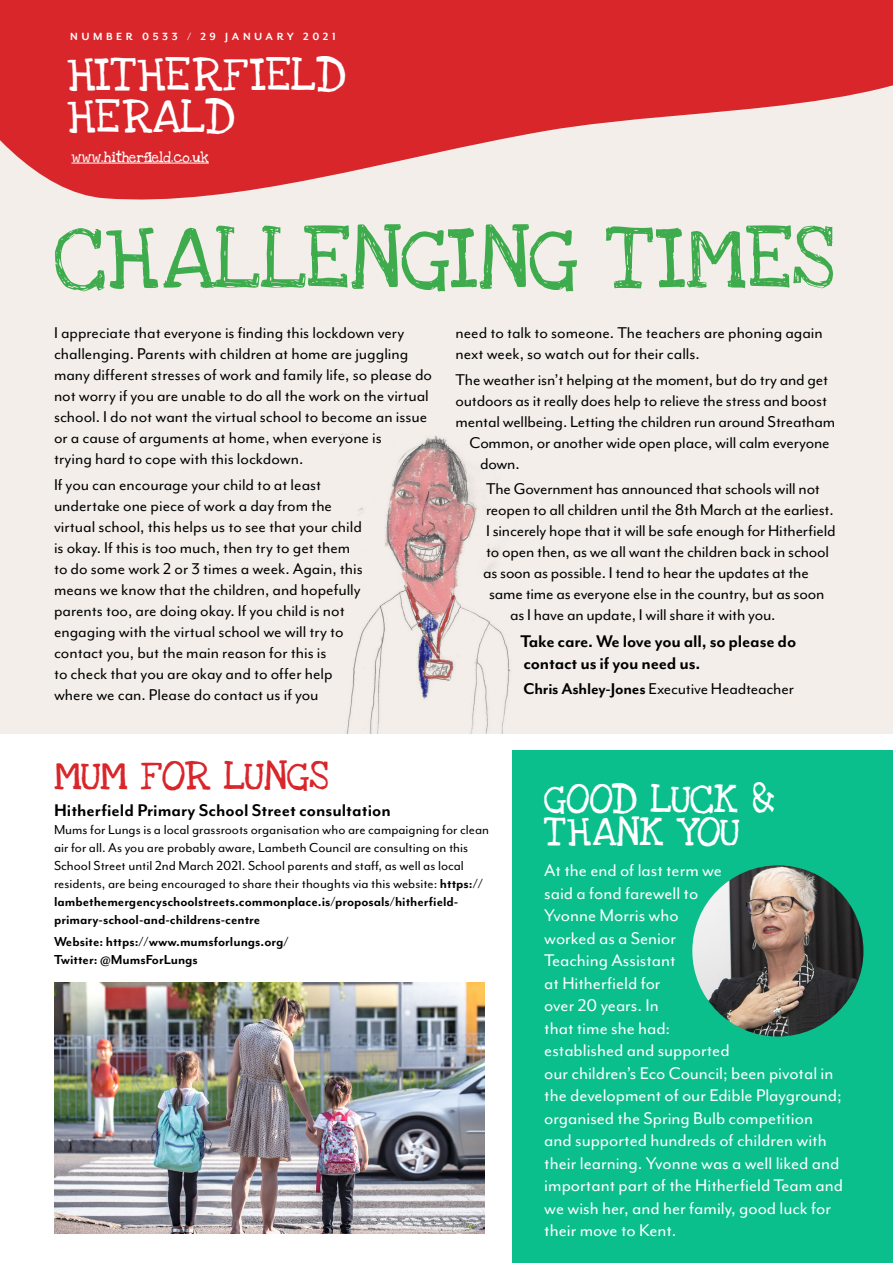
<style>
.page{position:relative;width:893px;height:1263px;background:#fff}
.page>*{position:absolute;margin:0;border:0;box-sizing:border-box;transform-origin:0 0}
.t1{font:66px "Love Ya Like A Sister";color:#3eac4d}
.t2{font:35.1px/42.2px "Love Ya Like A Sister Solid";color:#fff}
.t3{font:30px/33px "Love Ya Like A Sister Solid";color:#fff}
.t4{font:30px "Love Ya Like A Sister Solid";color:#d8262b}
.t5{font:19.5px/22.5px "Mr Eaves Mod OT";color:#fff}
.t6{font:700 19.5px/22.5px "Mr Eaves Mod OT";letter-spacing:-.01em;color:#000}
.t7{font:18px/21px "Mr Eaves Mod OT";color:#000}
.t8{font:15px/18px "Mr Eaves Mod OT";color:#000}
.t9{font:700 15px/18px "Mr Eaves Mod OT";color:#000}
.t10{font:700 12px "Mr Eaves San OT";letter-spacing:.3em;color:#fff}
.t11{font:10.5px "Love Ya Like A Sister Solid";color:#fff}
.s1{font-weight:700}
</style>
<div class="page">
<div style="left:0;top:43px;width:893px;height:690px;background:#f3eeea"></div>
<img style="left:341px;top:431px;width:170px;height:302px">
<svg style="left:0;top:0;width:893px;height:200px;fill:#d8262b"></svg>
<hr style="left:71px;top:163px;width:138px;height:1px;background:#fff">
<div style="left:512px;top:750px;width:381px;height:513px;background:#0abf8c"></div>
<img style="left:692px;top:865px;width:171px;height:171px;border-radius:86px">
<img style="left:54px;top:982px;width:431px;height:252px">
<p class="t10" style="left:70px;top:30px;width:267px">NUMBER 0533 / 29 JANUARY 2021</p>
<h2 class="t2" style="left:67px;top:55px;width:280px">HIT HERF IELD<br>HERALD</h2>
<p class="t11" style="left:71px;top:149px;width:139px">www.hitherfield.co.uk</p>
<h1 class="t1" style="left:54px;top:203px;width:782px">CHALLENGING T IMES</h1>
<p class="t7" style="left:54px;top:323px;width:380px">I appreciate that everyone is finding this lockdown very challenging. Parents with children at home are juggling many different stresses of work and family life, so please do not worry if you are unable to do all the work on the virtual school. I do not want the virtual school to become an issue or a cause of arguments at home, when everyone is<br>trying hard to cope with this lockdown.</p>
<p class="t7" style="left:54px;top:474px;width:310px">If you can encourage your child to at least undertake one piece of work a day from the virtual school, this helps us to see that your child is okay. If this is too much, then try to get them to do some work 2 or 3 times a week. Again, this means we know that the children, and hopefully parents too, are doing okay. If you child is not engaging with the virtual school we will try to contact you, but the main reason for this is<br>to check that you are okay and to offer help where we can. Please do contact us if you</p>
<p class="t7" style="left:455px;top:323px;width:369px">need to talk to someone. The teachers are phoning again next week, so watch out for their calls.</p>
<p class="t7" style="left:455px;top:369px;width:374px">The weather isn’t helping at the moment, but do try and get</p>
<p class="t7" style="left:455px;top:390px;width:373px">outdoors as it really does help to relieve the stress and boost</p>
<p class="t7" style="left:455px;top:411px;width:381px">mental wellbeing. Letting the children run around Streatham</p>
<p class="t7" style="left:469px;top:432px;width:362px">Common, or another wide open place, will calm everyone</p>
<p class="t7" style="left:480px;top:453px;width:41px">down.</p>
<p class="t7" style="left:486px;top:478px;width:335px">The Government has announced that schools will not</p>
<p class="t7" style="left:486px;top:499px;width:349px">reopen to all children until the 8th March at the earliest.</p>
<p class="t7" style="left:486px;top:520px;width:351px">I sincerely hope that it will be safe enough for Hitherfield</p>
<p class="t7" style="left:486px;top:541px;width:345px">to open then, as we all want the children back in school</p>
<p class="t7" style="left:483px;top:562px;width:327px">as soon as possible. I tend to hear the updates at the</p>
<p class="t7" style="left:489px;top:583px;width:337px">same time as everyone else in the country, but as soon</p>
<p class="t7" style="left:510px;top:604px;width:267px">as I have an update, I will share it with you.</p>
<p class="t6" style="left:520px;top:630px;width:277px">Take care. We love you all, so please do contact us if you need us.</p>
<p class="t7" style="left:524px;top:679px;width:272px"><span class="s1">Chris Ashley-Jones</span> Executive Headteacher</p>
<h3 class="t4" style="left:54px;top:750px;width:276px">MUM FOR LUNGS</h3>
<p class="t6" style="left:54px;top:799px;width:338px">Hitherfield Primary School Street consultation</p>
<p class="t8" style="left:54px;top:820px;width:437px">Mums for Lungs is a local grassroots organisation who are campaigning for clean air for all. As you are probably aware, Lambeth Council are consulting on this School Street until 2nd March 2021. School parents and staff, as well as local residents, are being encouraged to share their thoughts via this website: <span class="s1">https:// lambethemergencyschoolstreets.commonplace.is/proposals/hitherfield&shy;primary-school-and-childrens-centre</span></p>
<p class="t9" style="left:54px;top:932px;width:236px">Website: https://www.mumsforlungs.org/<br>Twitter: @MumsForLungs</p>
<h3 class="t3" style="left:544px;top:783px;width:232px">GOOD LUCK &amp;<br>T HANK YOU</h3>
<p class="t5" style="left:544px;top:859px;width:300px">At the end of last term we<br>said a fond farewell to<br>Yvonne Morris who<br>worked as a Senior<br>Teaching Assistant<br>at Hitherfield for<br>over 20 years. In<br>that time she had:<br>established and supported<br>our children’s Eco Council; been pivotal in the development of our Edible Playground; organised the Spring Bulb competition and supported hundreds of children with their learning. Yvonne was a well liked and important part of the Hitherfield Team and we wish her, and her family, good luck for their move to Kent.</p>
</div>
